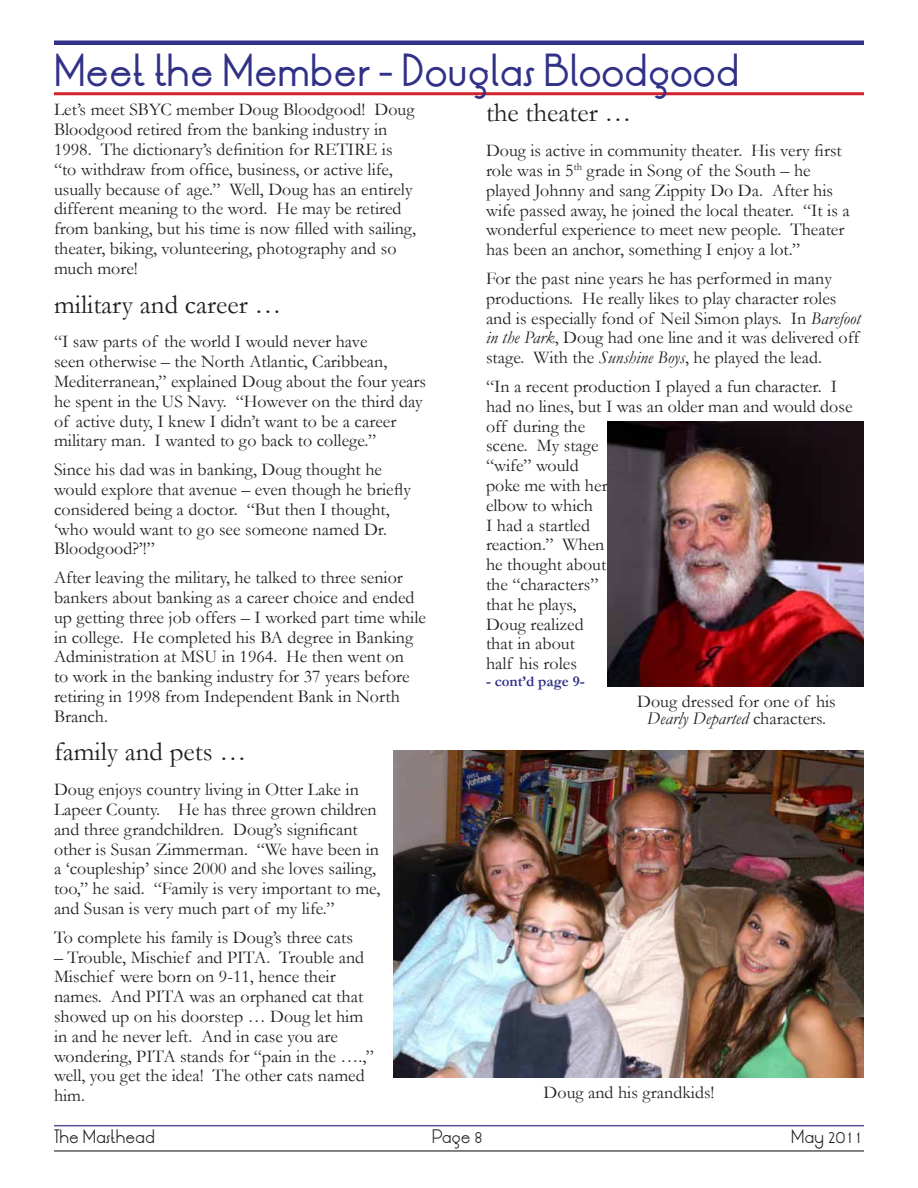
<style>
.page{position:relative;width:918px;height:1188px;background:#fff}
.page>*{position:absolute;margin:0;border:0;box-sizing:border-box;transform-origin:0 0}
.t1{font:700 36px "LT Oksana";color:#303187}
.t2{font:27px "Garamond";color:#231f20}
.t3{font:18px/19.8px "Garamond";color:#231f20}
.t4{font:15px "LT Oksana";color:#231f20}
.t5{font:700 15px "Garamond";color:#303187}
.s1{font-style:italic}
</style>
<div class="page">
<div style="left:54px;top:40px;width:810px;height:5px;background:#303187"></div>
<hr style="left:54px;top:1150px;width:810px;height:2px;background:#5a5b5d">
<hr style="left:54px;top:1125px;width:810px;height:1px;background:#565198">
<hr style="left:54px;top:92px;width:810px;height:3px;background:#d2232a">
<img style="left:393px;top:751px;width:471px;height:327px">
<img style="left:608px;top:421px;width:256px;height:265px">
<h1 class="t1" style="left:54px;top:44px;width:687px">Meet the Member - Douglas Bloodgood</h1>
<p class="t3" style="left:54px;top:99px;width:363px">Let’s meet SBYC member Doug Bloodgood! Doug Bloodgood retired from the banking industry in 1998. The dictionary’s definition for RETIRE is “to withdraw from office, business, or active life, usually because of age.” Well, Doug has an entirely different meaning to the word. He may be retired from banking, but his time is now filled with sailing, theater, biking, volunteering, photography and so much more!</p>
<h2 class="t2" style="left:54px;top:286px;width:229px">military and career …</h2>
<p class="t3" style="left:54px;top:331px;width:374px">“I saw parts of the world I would never have<br>seen otherwise – the North Atlantic, Caribbean, Mediterranean,” explained Doug about the four years he spent in the US Navy. “However on the third day of active duty, I knew I didn’t want to be a career military man. I wanted to go back to college.”</p>
<p class="t3" style="left:54px;top:459px;width:359px">Since his dad was in banking, Doug thought he would explore that avenue – even though he briefly considered being a doctor. “But then I thought, ‘who would want to go see someone named Dr.<br>Bloodgood?’!”</p>
<p class="t3" style="left:54px;top:567px;width:374px">After leaving the military, he talked to three senior bankers about banking as a career choice and ended up getting three job offers – I worked part time while in college. He completed his BA degree in Banking Administration at MSU in 1964. He then went on<br>to work in the banking industry for 37 years before retiring in 1998 from Independent Bank in North Branch.</p>
<h2 class="t2" style="left:54px;top:734px;width:194px">family and pets …</h2>
<p class="t3" style="left:54px;top:779px;width:328px">Doug enjoys country living in Otter Lake in Lapeer County. He has three grown children and three grandchildren. Doug’s significant other is Susan Zimmerman. “We have been in a ‘coupleship’ since 2000 and she loves sailing, too,” he said. “Family is very important to me, and Susan is very much part of my life.”</p>
<p class="t3" style="left:54px;top:927px;width:300px">To complete his family is Doug’s three cats</p>
<p class="t3" style="left:54px;top:947px;width:321px">– Trouble, Mischief and PITA. Trouble and Mischief were born on 9-11, hence their names. And PITA was an orphaned cat that showed up on his doorstep … Doug let him in and he never left. And in case you are wondering, PITA stands for “pain in the ….,” well, you get the idea! The other cats named him.</p>
<h2 class="t2" style="left:486px;top:95px;width:147px">the theater …</h2>
<p class="t3" style="left:486px;top:140px;width:365px">Doug is active in community theater. His very first role was in 5<sup>th</sup> grade in Song of the South – he played Johnny and sang Zippity Do Da. After his wife passed away, he joined the local theater. “It is a wonderful experience to meet new people. Theater has been an anchor, something I enjoy a lot.”</p>
<p class="t3" style="left:486px;top:268px;width:376px">For the past nine years he has performed in many productions. He really likes to play character roles and is especially fond of Neil Simon plays. In <span class="s1">Barefoot in the Park</span>, Doug had one line and it was delivered off stage. With the <span class="s1">Sunshine Boys</span>, he played the lead.</p>
<p class="t3" style="left:486px;top:376px;width:368px">“In a recent production I played a fun character. I had no lines, but I was an older man and would dose off during the<br>scene. My stage<br>“wife” would<br>poke me with her<br>elbow to which<br>I had a startled<br>reaction.” When<br>he thought about<br>the “characters”<br>that he plays,<br>Doug realized<br>that in about<br>half his roles</p>
<p class="t5" style="left:486px;top:671px;width:100px">- cont’d page 9-</p>
<p class="t3" style="left:637px;top:693px;width:200px;line-height:16.5px;text-align:center">Doug dressed for one of his<br><span class="s1">Dearly Departed</span> characters.</p>
<p class="t3" style="left:544px;top:1082px;width:172px">Doug and his grandkids!</p>
<p class="t4" style="left:54px;top:1125px;width:102px">The Masthead</p>
<p class="t4" style="left:432px;top:1125px;width:53px">Page 8</p>
<p class="t4" style="left:791px;top:1125px;width:73px">May 2011</p>
</div>
